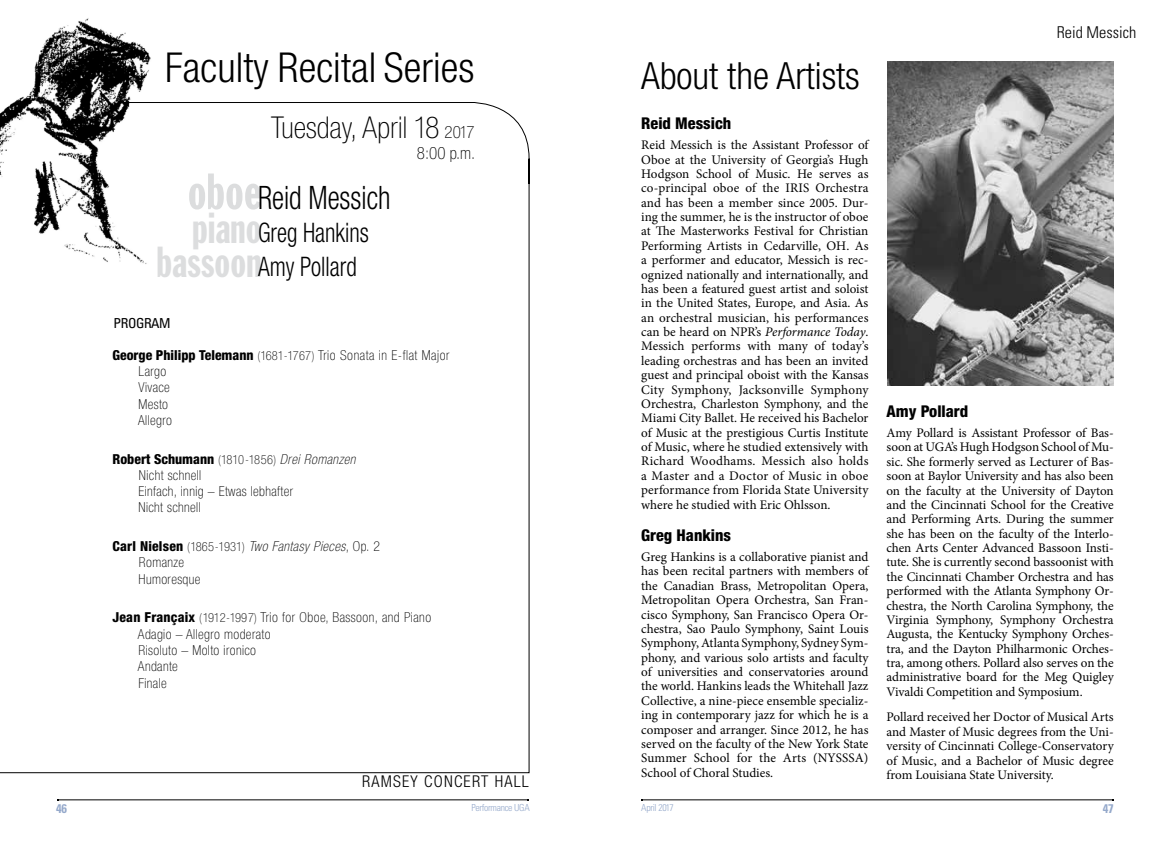
<style>
.page{position:relative;width:1170px;height:844px;background:#fff}
.page>*{position:absolute;margin:0;border:0;box-sizing:border-box;transform-origin:0 0}
.t1{font:50px "Franklin Gothic Std Extra Cond";color:#dcddde}
.t2{font:42.62px/33.8px "Franklin Gothic Std Extra Cond";letter-spacing:.005em;color:#dcddde;text-align:right}
.t3{font:300 condensed 41.25px "Helvetica Neue LT Std";letter-spacing:.005em;color:#000}
.t4{font:300 condensed 37.5px "Helvetica Neue LT Std";color:#000}
.t5{font:300 condensed 32.25px "Helvetica Neue LT Std";color:#000;scale:.87 1}
.t6{font:100 condensed 30.12px "Helvetica Neue LT Std";letter-spacing:.005em;color:#000}
.t7{font:300 condensed 26.88px/34.4px "Helvetica Neue LT Std";color:#000;scale:.87 1}
.t8{font:100 condensed 17px "Helvetica Neue LT Std";color:#000}
.t9{font:800 condensed 16.25px "Helvetica Neue LT Std";color:#000}
.t10{font:300 condensed 16.25px "Helvetica Neue LT Std";letter-spacing:.075em;color:#000}
.t11{font:300 condensed 16.25px "Univers LT Std";color:#000}
.t12{font:100 condensed 13.75px/16.2px "Helvetica Neue LT Std";letter-spacing:.03em;color:#000}
.t13{font:condensed 13.75px "Univers LT Std";letter-spacing:-.03em;color:#000}
.t14{font:13.12px/14.4px "Minion Pro";color:#000;text-align:justify}
.t15{font:700 condensed 12.5px "Univers LT Std";color:#95a9cb}
.t16{font:300 condensed 9.75px "Univers LT Std";letter-spacing:-.03em;color:#95a9cb}
.s1{font-size:17px}
.s2{font-weight:800}
.s3{font-size:12.5px}
.s4{font-style:italic}
</style>
<div class="page">
<hr style="left:58px;top:799px;width:470px;height:1px;background:#000">
<hr style="left:642px;top:799px;width:471px;height:1px;background:#000">
<img style="left:14px;top:18px;width:137px;height:84px">
<svg style="left:0;top:102px;width:530px;height:671px"></svg>
<div style="left:111px;top:314px;width:194px;height:18px;background:#fff"></div>
<img style="left:888px;top:62px;width:226px;height:324px">
<h3 class="t3" style="left:165px;top:44px;width:311px">Faculty Recital Series</h3>
<h3 class="t6" style="left:271px;top:111px;width:205px">Tuesday, April 18 <span class="s1">2017</span></h3>
<p class="t8" style="left:417px;top:143px;width:60px">8:00 p.m.</p>
<h1 class="t1" style="left:188px;top:165px;width:75px">oboe</h1>
<h2 class="t2" style="left:156px;top:212px;width:107px">piano bassoon</h2>
<h3 class="t5" style="left:258px;top:179px;width:154px">Reid Messich</h3>
<h3 class="t7" style="left:258px;top:215px;width:129px">Greg Hankins<br>Amy Pollard</h3>
<p class="t13" style="left:114px;top:314px;width:59px">PROGRAM</p>
<p class="t12" style="left:138px;top:347px;width:313px;text-indent:-26px"><span class="s2">George Philipp Telemann</span> <span class="s3">(1681-1767)</span> Trio Sonata in E-flat Major<br>Largo<br>Vivace<br>Mesto<br>Allegro</p>
<p class="t12" style="left:138px;top:450px;width:218px;text-indent:-26px"><span class="s2">Robert Schumann</span> <span class="s3">(1810-1856)</span> <span class="s4">Drei Romanzen<br></span>Nicht schnell<br>Einfach, innig – Etwas lebhafter<br>Nicht schnell</p>
<p class="t12" style="left:138px;top:538px;width:243px;text-indent:-26px"><span class="s2">Carl Nielsen</span> <span class="s3">(1865-1931)</span> <span class="s4">Two Fantasy Pieces</span>, Op. 2<br>Romanze<br>Humoresque</p>
<p class="t12" style="left:138px;top:609px;width:295px;text-indent:-25px"><span class="s2">Jean Françaix</span> <span class="s3">(1912-1997)</span> Trio for Oboe, Bassoon, and Piano<br>Adagio – Allegro moderato<br>Risoluto – Molto ironico<br>Andante<br>Finale</p>
<p class="t10" style="left:362px;top:772px;width:168px">RAMSEY CONCERT HALL</p>
<h3 class="t4" style="left:641px;top:54px;width:220px">About the Artists</h3>
<p class="t9" style="left:641px;top:113px;width:92px">Reid Messich</p>
<p class="t14" style="left:641px;top:138px;width:229px">Reid Messich is the Assistant Professor of Oboe at the University of Georgia’s Hugh Hodgson School of Music. He serves as co-principal oboe of the IRIS Orchestra and has been a member since 2005. Dur&shy;ing the summer, he is the instructor of oboe at The Masterworks Festival for Christian Performing Artists in Cedarville, OH. As a performer and educator, Messich is rec&shy;ognized nationally and internationally, and has been a featured guest artist and soloist in the United States, Europe, and Asia. As an orchestral musician, his performances can be heard on NPR’s <span class="s4">Performance Today</span>.<br>Messich performs with many of today’s leading orchestras and has been an invited guest and principal oboist with the Kansas City Symphony, Jacksonville Symphony Orchestra, Charleston Symphony, and the Miami City Ballet. He received his Bachelor of Music at the prestigious Curtis Institute of Music, where he studied extensively with Richard Woodhams. Messich also holds a Master and a Doctor of Music in oboe performance from Florida State University where he studied with Eric Ohlsson.</p>
<p class="t9" style="left:641px;top:525px;width:91px">Greg Hankins</p>
<p class="t14" style="left:641px;top:550px;width:229px">Greg Hankins is a collaborative pianist and has been recital partners with members of the Canadian Brass, Metropolitan Opera, Metropolitan Opera Orchestra, San Fran&shy;cisco Symphony, San Francisco Opera Or&shy;chestra, Sao Paulo Symphony, Saint Louis Symphony, Atlanta Symphony, Sydney Sym&shy;phony, and various solo artists and faculty of universities and conservatories around the world. Hankins leads the Whitehall Jazz Collective, a nine-piece ensemble specializ&shy;ing in contemporary jazz for which he is a composer and arranger. Since 2012, he has served on the faculty of the New York State Summer School for the Arts (NYSSSA)<br>School of Choral Studies.</p>
<p class="t11" style="left:1057px;top:23px;width:81px">Reid Messich</p>
<p class="t9" style="left:886px;top:401px;width:83px">Amy Pollard</p>
<p class="t14" style="left:886px;top:426px;width:229px">Amy Pollard is Assistant Professor of Bas&shy;soon at UGA’s Hugh Hodgson School of Mu&shy;sic. She formerly served as Lecturer of Bas&shy;soon at Baylor University and has also been on the faculty at the University of Dayton and the Cincinnati School for the Creative and Performing Arts. During the summer she has been on the faculty of the Interlo&shy;chen Arts Center Advanced Bassoon Insti&shy;tute. She is currently second bassoonist with the Cincinnati Chamber Orchestra and has performed with the Atlanta Symphony Or&shy;chestra, the North Carolina Symphony, the Virginia Symphony, Symphony Orchestra Augusta, the Kentucky Symphony Orches&shy;tra, and the Dayton Philharmonic Orches&shy;tra, among others. Pollard also serves on the administrative board for the Meg Quigley Vivaldi Competition and Symposium.</p>
<p class="t14" style="left:886px;top:710px;width:229px">Pollard received her Doctor of Musical Arts and Master of Music degrees from the Uni&shy;versity of Cincinnati College-Conservatory of Music, and a Bachelor of Music degree from Louisiana State University.</p>
<p class="t15" style="left:56px;top:801px;width:12px">46</p>
<p class="t16" style="left:471px;top:801px;width:60px">Performance UGA</p>
<p class="t16" style="left:641px;top:801px;width:34px">April 2017</p>
<p class="t15" style="left:1103px;top:801px;width:12px">47</p>
</div>
